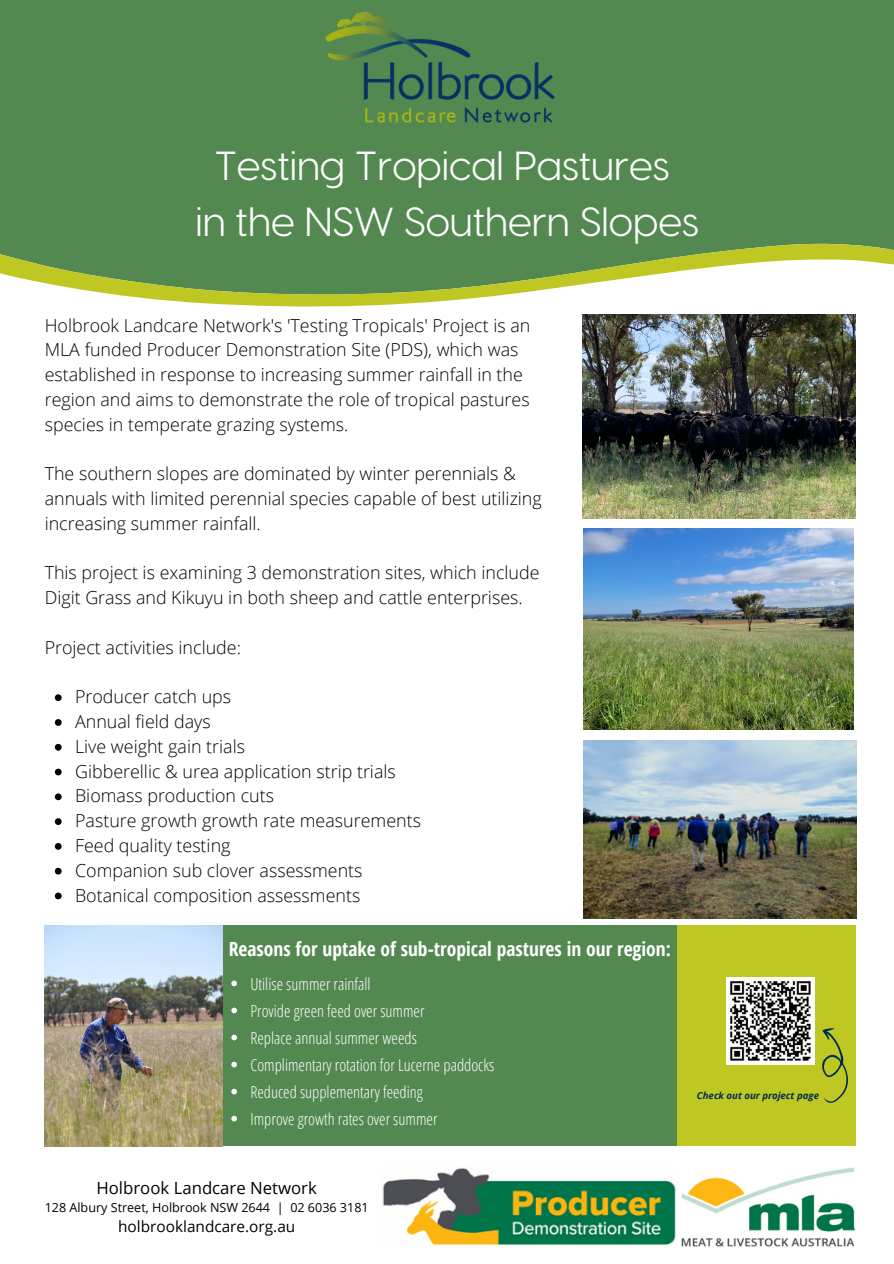
<style>
.page{position:relative;width:894px;height:1264px;background:#fff}
.page>*{position:absolute;margin:0;border:0;box-sizing:border-box;transform-origin:0 0}
.t1{font:40.5px "Visby CF";color:#fff}
.t2{font:700 19.5px "Open Sans Condensed";color:#fff}
.t3{font:300 17.85px/24.8px "Open Sans";color:#000}
.t4{font:16.8px "Open Sans";color:#000}
.t5{font:300 16.5px "Open Sans Condensed";color:#fff}
.t6{font:15.3px "Open Sans";color:#000}
.t7{font:12.6px "Open Sans";color:#000}
.t8{font:italic 700 9.6px "Open Sans";color:#002a4e}
</style>
<div class="page">
<div style="left:0;top:0;width:893px;height:240px;background:#538951"></div>
<svg style="left:0;top:240px;width:893px;height:66px"></svg>
<img style="left:323px;top:9px;width:235px;height:118px">
<img style="left:582px;top:314px;width:272px;height:204px">
<img style="left:583px;top:740px;width:273px;height:178px">
<img style="left:583px;top:528px;width:269px;height:201px">
<svg style="left:55px;top:694px;width:7px;height:7px"></svg>
<svg style="left:55px;top:719px;width:7px;height:7px"></svg>
<svg style="left:55px;top:744px;width:7px;height:6px"></svg>
<svg style="left:55px;top:768px;width:7px;height:7px"></svg>
<svg style="left:55px;top:793px;width:7px;height:7px"></svg>
<svg style="left:55px;top:818px;width:7px;height:7px"></svg>
<svg style="left:55px;top:843px;width:7px;height:6px"></svg>
<svg style="left:55px;top:867px;width:7px;height:7px"></svg>
<svg style="left:55px;top:892px;width:7px;height:7px"></svg>
<div style="left:219px;top:925px;width:458px;height:221px;background:#538951"></div>
<img style="left:45px;top:925px;width:177px;height:221px">
<div style="left:677px;top:925px;width:178px;height:221px;background:#bfc722"></div>
<img style="left:383px;top:1168px;width:293px;height:78px">
<img style="left:681px;top:1167px;width:175px;height:79px">
<svg style="left:231px;top:980px;width:6px;height:6px"></svg>
<svg style="left:231px;top:1007px;width:6px;height:6px"></svg>
<svg style="left:231px;top:1034px;width:6px;height:6px"></svg>
<svg style="left:231px;top:1061px;width:6px;height:6px"></svg>
<svg style="left:231px;top:1088px;width:6px;height:6px"></svg>
<svg style="left:231px;top:1115px;width:6px;height:6px"></svg>
<img style="left:726px;top:977px;width:87px;height:87px">
<svg style="left:789px;top:1023px;width:67px;height:83px"></svg>
<p class="t1" style="left:214px;top:139px;width:456px">Testing Tropical Pastures</p>
<p class="t1" style="left:195px;top:195px;width:505px">in the NSW Southern Slopes</p>
<p class="t3" style="left:45px;top:312px;width:487px">Holbrook Landcare Network's 'Testing Tropicals' Project is an MLA funded Producer Demonstration Site (PDS), which was established in response to increasing summer rainfall in the region and aims to demonstrate the role of tropical pastures species in temperate grazing systems.</p>
<p class="t3" style="left:45px;top:461px;width:498px">The southern slopes are dominated by winter perennials &amp; annuals with limited perennial species capable of best utilizing increasing summer rainfall.</p>
<p class="t3" style="left:45px;top:560px;width:496px">This project is examining 3 demonstration sites, which include<br>Digit Grass and Kikuyu in both sheep and cattle enterprises.</p>
<p class="t3" style="left:45px;top:634px;width:198px">Project activities include:</p>
<p class="t3" style="left:75px;top:684px;width:157px">Producer catch ups</p>
<p class="t3" style="left:75px;top:708px;width:137px">Annual field days</p>
<p class="t3" style="left:75px;top:733px;width:171px">Live weight gain trials</p>
<p class="t3" style="left:75px;top:758px;width:322px">Gibberellic &amp; urea application strip trials</p>
<p class="t3" style="left:75px;top:783px;width:200px">Biomass production cuts</p>
<p class="t3" style="left:75px;top:808px;width:347px">Pasture growth growth rate measurements</p>
<p class="t3" style="left:75px;top:832px;width:157px">Feed quality testing</p>
<p class="t3" style="left:75px;top:857px;width:289px">Companion sub clover assessments</p>
<p class="t3" style="left:75px;top:882px;width:287px">Botanical composition assessments</p>
<p class="t2" style="left:229px;top:935px;width:444px">Reasons for uptake of sub-tropical pastures in our region:</p>
<p class="t5" style="left:250px;top:972px;width:122px">Utilise summer rainfall</p>
<p class="t5" style="left:250px;top:999px;width:176px">Provide green feed over summer</p>
<p class="t5" style="left:250px;top:1026px;width:168px">Replace annual summer weeds</p>
<p class="t5" style="left:250px;top:1053px;width:245px">Complimentary rotation for Lucerne paddocks</p>
<p class="t5" style="left:250px;top:1080px;width:174px">Reduced supplementary feeding</p>
<p class="t5" style="left:250px;top:1107px;width:188px">Improve growth rates over summer</p>
<p class="t4" style="left:96px;top:1175px;width:222px">Holbrook Landcare Network</p>
<p class="t7" style="left:45px;top:1198px;width:325px">128 Albury Street, Holbrook NSW 2644 | 02 6036 3181</p>
<p class="t6" style="left:118px;top:1215px;width:178px">holbrooklandcare.org.au</p>
<p class="t8" style="left:696px;top:1089px;width:123px">Check out our project page</p>
</div>
